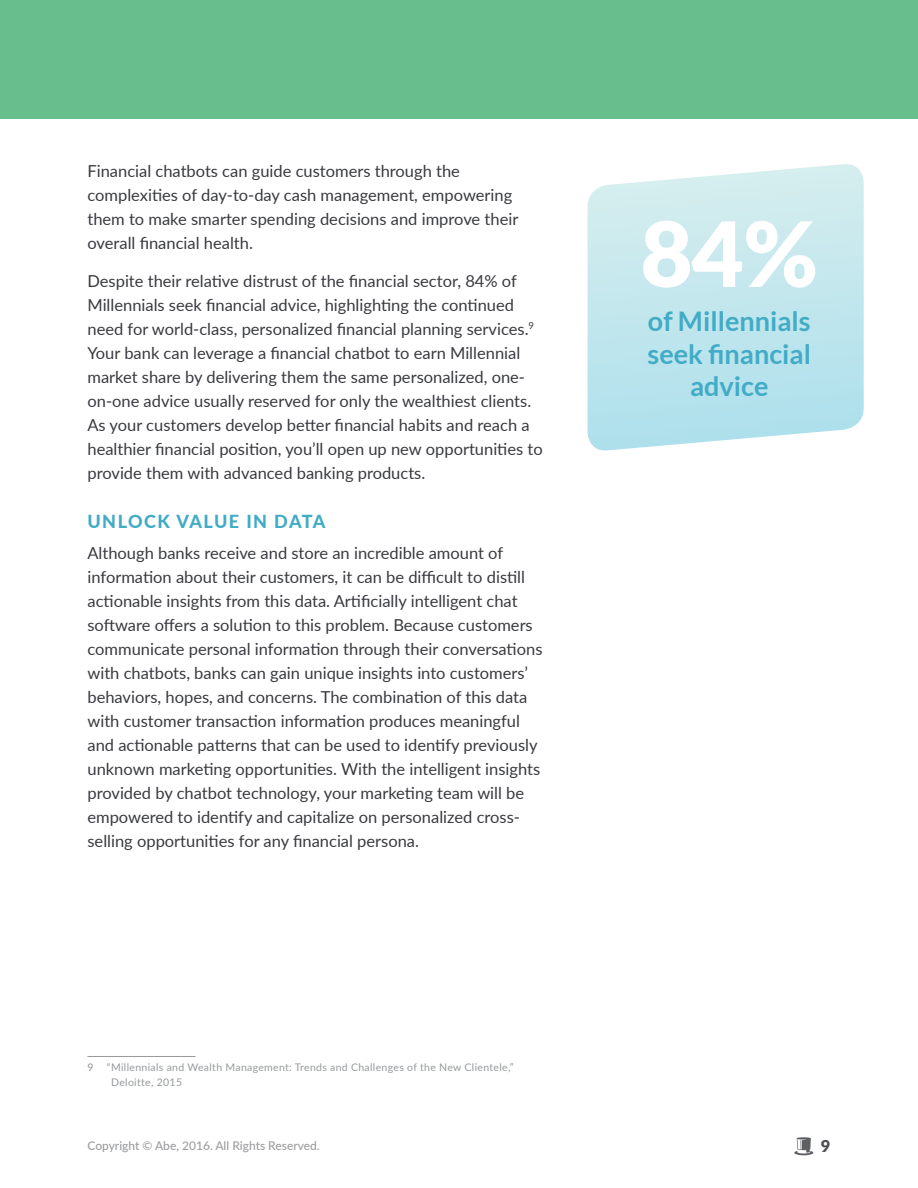
<style>
.page{position:relative;width:918px;height:1188px;background:#fff}
.page>*{position:absolute;margin:0;border:0;box-sizing:border-box;transform-origin:0 0}
.t1{font:900 90px "Lato";color:#fff}
.t2{font:700 27px/32.4px "Lato";color:#42abc5;text-align:center}
.t3{font:800 18px "Lato";letter-spacing:.08em;color:#42abc5}
.t4{font:16.5px/24px "Lato";color:#393a3f}
.t5{font:900 16.5px "Lato";color:#393a3f}
.t6{font:500 12px "Lato";color:#9c9d9f}
.t7{font:10.5px/15px "Lato";letter-spacing:.03em;color:#96999b}
</style>
<div class="page">
<div style="left:0;top:0;width:918px;height:119px;background:#69be8e"></div>
<svg style="left:794px;top:1137px;width:19px;height:18px"></svg>
<svg style="left:588px;top:164px;width:276px;height:287px"></svg>
<hr style="left:87px;top:1056px;width:108px;height:1px;background:#96999b">
<p class="t4" style="left:87px;top:159px;width:432px">Financial chatbots can guide customers through the complexities of day-to-day cash management, empowering them to make smarter spending decisions and improve their overall financial health.</p>
<p class="t4" style="left:87px;top:268px;width:457px">Despite their relative distrust of the financial sector, 84% of Millennials seek financial advice, highlighting the continued need for world-class, personalized financial planning services.<sup>9<br></sup>Your bank can leverage a financial chatbot to earn Millennial market share by delivering them the same personalized, one&shy;on-one advice usually reserved for only the wealthiest clients.<br>As your customers develop better financial habits and reach a healthier financial position, you’ll open up new opportunities to provide them with advanced banking products.</p>
<p class="t3" style="left:87px;top:509px;width:240px">UNLOCK VALUE IN DATA</p>
<p class="t4" style="left:87px;top:541px;width:457px">Although banks receive and store an incredible amount of information about their customers, it can be difficult to distill actionable insights from this data. Artificially intelligent chat software offers a solution to this problem. Because customers communicate personal information through their conversations with chatbots, banks can gain unique insights into customers’ behaviors, hopes, and concerns. The combination of this data with customer transaction information produces meaningful and actionable patterns that can be used to identify previously unknown marketing opportunities. With the intelligent insights provided by chatbot technology, your marketing team will be empowered to identify and capitalize on personalized cross&shy;selling opportunities for any financial persona.</p>
<p class="t7" style="left:87px;top:1060px;width:8px">9</p>
<p class="t7" style="left:111px;top:1060px;width:404px;text-indent:-4px">“Millennials and Wealth Management: Trends and Challenges of the New Clientele,”<br>Deloitte, 2015</p>
<h1 class="t1" style="left:640px;top:186px;width:179px">84%</h1>
<h2 class="t2" style="left:648px;top:305px;width:165px">of Millennials seek financial advice</h2>
<p class="t6" style="left:87px;top:1137px;width:234px">Copyright © Abe, 2016. All Rights Reserved.</p>
<p class="t5" style="left:821px;top:1134px;width:11px">9</p>
</div>
